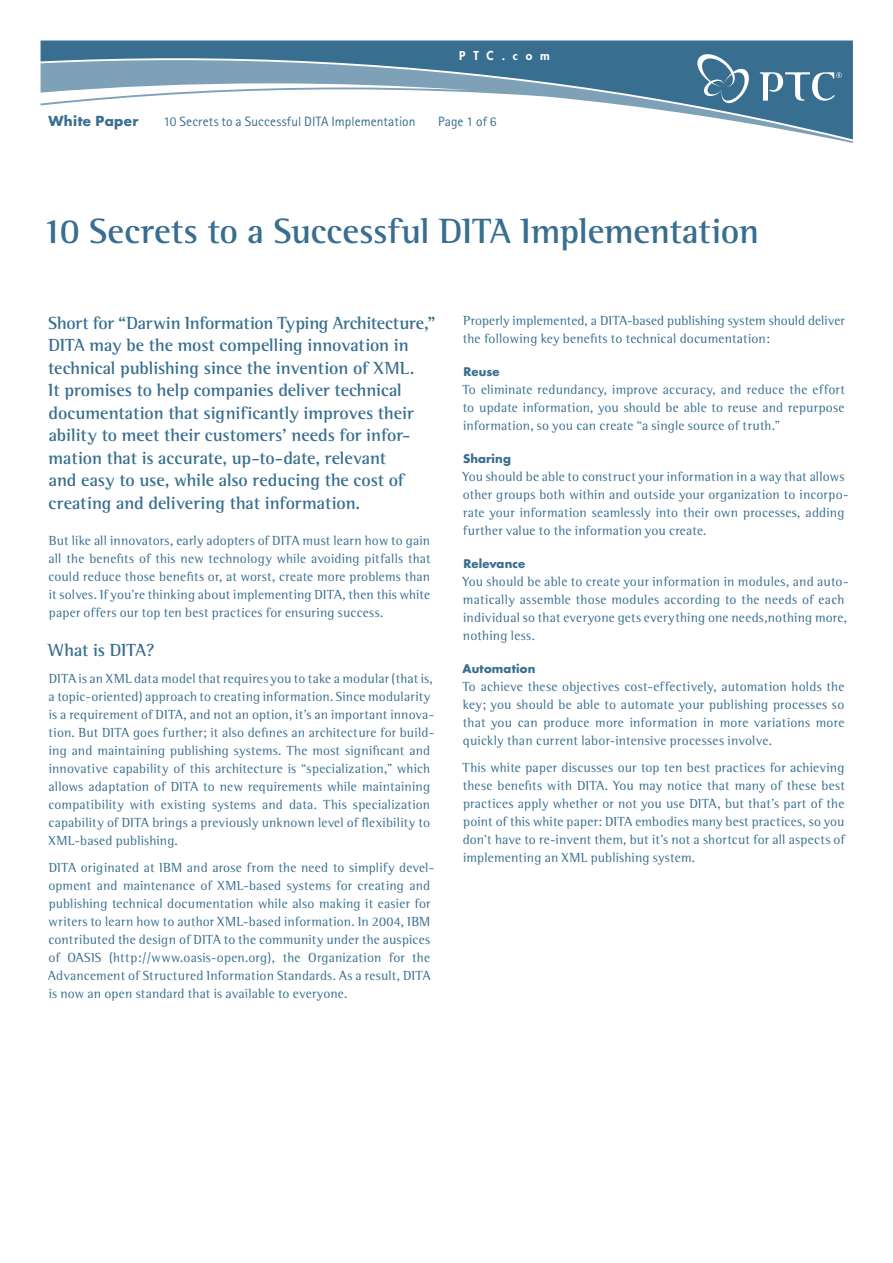
<style>
.page{position:relative;width:893px;height:1263px;background:#fff}
.page>*{position:absolute;margin:0;border:0;box-sizing:border-box;transform-origin:0 0}
.t1{font:700 36px "Rotis Semi Serif";letter-spacing:-.01em;color:#386e8f}
.t2{font:700 18px/22.5px "Rotis Semi Serif";letter-spacing:-.005em;color:#386e8f}
.t3{font:13.5px/18px "Rotis Semi Serif";letter-spacing:.015em;color:#386e8f}
.t4{font:13.5px "Rotis Sans Serif";letter-spacing:.005em;color:#386e8f}
.t5{font:700 13.5px "Futura";letter-spacing:.03em;color:#386e8f}
.t6{font:800 12px "Futura";letter-spacing:.65em;color:#fff}
.t7{font:700 11.7px "Futura";letter-spacing:.01em;color:#386e8f}
</style>
<div class="page">
<svg style="left:41px;top:40px;width:812px;height:99px"></svg>
<svg style="left:697px;top:54px;width:54px;height:49px;background:#5f8aa4"></svg>
<svg style="left:760px;top:72px;width:82px;height:29px"></svg>
<p class="t6" style="left:459px;top:50px;width:92px">PTC.com</p>
<p class="t5" style="left:48px;top:115px;width:92px">White Paper</p>
<p class="t4" style="left:163px;top:117px;width:254px">10 Secrets to a Successful DITA Implementation</p>
<p class="t4" style="left:438px;top:117px;width:60px">Page 1 of 6</p>
<h1 class="t1" style="left:42px;top:218px;width:718px">10 Secrets to a Successful DITA Implementation</h1>
<p class="t2" style="left:48px;top:313px;width:389px">Short for “Darwin Information Typing Architecture,” DITA may be the most compelling innovation in technical publishing since the invention of XML.<br>It promises to help companies deliver technical documentation that significantly improves their ability to meet their customers’ needs for infor&shy;mation that is accurate, up-to-date, relevant<br>and easy to use, while also reducing the cost of creating and delivering that information.</p>
<p class="t3" style="left:48px;top:532px;width:384px;text-align:justify">But like all innovators, early adopters of DITA must learn how to gain all the benefits of this new technology while avoiding pitfalls that could reduce those benefits or, at worst, create more problems than it solves. If you’re thinking about implementing DITA, then this white paper offers our top ten best practices for ensuring success.</p>
<h2 class="t2" style="left:48px;top:640px;width:108px">What is DITA?</h2>
<p class="t3" style="left:48px;top:670px;width:387px">DITA is an XML data model that requires you to take a modular (that is, a topic-oriented) approach to creating information. Since modularity is a requirement of DITA, and not an option, it’s an important innova&shy;tion. But DITA goes further; it also defines an architecture for build&shy;ing and maintaining publishing systems. The most significant and innovative capability of this architecture is “specialization,” which allows adaptation of DITA to new requirements while maintaining compatibility with existing systems and data. This specialization capability of DITA brings a previously unknown level of flexibility to XML-based publishing.</p>
<p class="t3" style="left:48px;top:859px;width:387px">DITA originated at IBM and arose from the need to simplify devel&shy;opment and maintenance of XML-based systems for creating and publishing technical documentation while also making it easier for writers to learn how to author XML-based information. In 2004, IBM contributed the design of DITA to the community under the auspices of OASIS (http://www.oasis-open.org), the Organization for the Advancement of Structured Information Standards. As a result, DITA is now an open standard that is available to everyone.</p>
<p class="t3" style="left:463px;top:313px;width:384px">Properly implemented, a DITA-based publishing system should deliver the following key benefits to technical documentation:</p>
<p class="t7" style="left:463px;top:367px;width:38px">Reuse</p>
<p class="t3" style="left:462px;top:382px;width:384px;text-align:justify">To eliminate redundancy, improve accuracy, and reduce the effort to update information, you should be able to reuse and repurpose information, so you can create “a single source of truth.”</p>
<p class="t7" style="left:463px;top:454px;width:49px">Sharing</p>
<p class="t3" style="left:462px;top:469px;width:388px">You should be able to construct your information in a way that allows other groups both within and outside your organization to incorpo&shy;rate your information seamlessly into their own processes, adding further value to the information you create.</p>
<p class="t7" style="left:463px;top:559px;width:63px">Relevance</p>
<p class="t3" style="left:462px;top:574px;width:388px">You should be able to create your information in modules, and auto&shy;matically assemble those modules according to the needs of each individual so that everyone gets everything one needs,nothing more, nothing less.</p>
<p class="t7" style="left:463px;top:664px;width:74px">Automation</p>
<p class="t3" style="left:462px;top:679px;width:384px;text-align:justify">To achieve these objectives cost-effectively, automation holds the key; you should be able to automate your publishing processes so that you can produce more information in more variations more quickly than current labor-intensive processes involve.</p>
<p class="t3" style="left:462px;top:760px;width:384px;text-align:justify">This white paper discusses our top ten best practices for achieving these benefits with DITA. You may notice that many of these best practices apply whether or not you use DITA, but that’s part of the point of this white paper: DITA embodies many best practices, so you don’t have to re-invent them, but it’s not a shortcut for all aspects of implementing an XML publishing system.</p>
</div>
